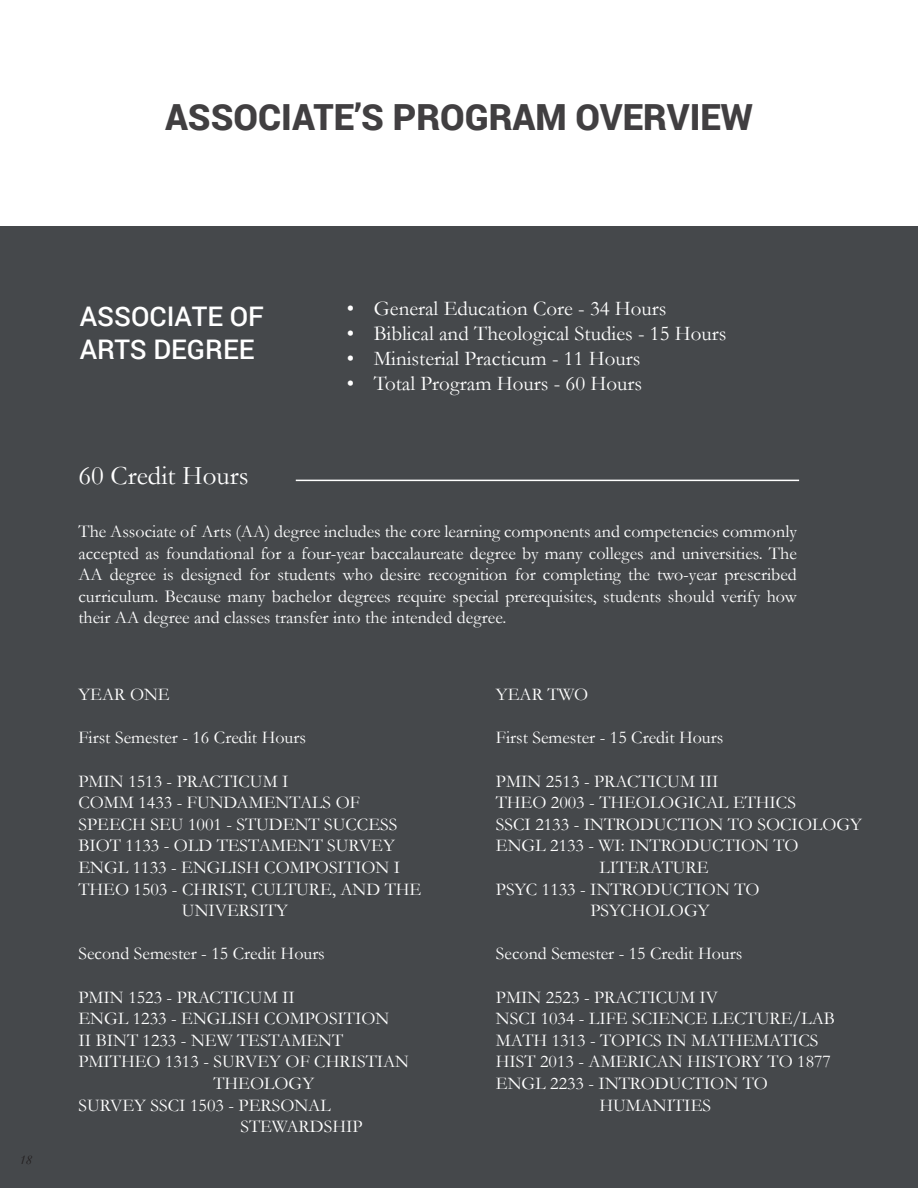
<style>
.page{position:relative;width:918px;height:1188px;background:#fff}
.page>*{position:absolute;margin:0;border:0;box-sizing:border-box;transform-origin:0 0}
.t1{font:900 36px "Roboto";color:#413f41}
.t2{font:500 27px/32.4px "Roboto";color:#fff}
.t3{font:27px "Garamond";color:#fff}
.t4{font:21px "Garamond";color:#fff}
.t5{font:18px/21.6px "Garamond";color:#fff;text-align:justify}
.t6{font:italic 13.5px "Garamond";color:#231f20}
</style>
<div class="page">
<div style="left:0;top:227px;width:918px;height:961px;background:#45484b"></div>
<hr style="left:296px;top:480px;width:503px;height:1px;background:#fff">
<h1 class="t1" style="left:165px;top:93px;width:589px">ASSOCIATE’S PROGRAM OVERVIEW</h1>
<p class="t6" style="left:19px;top:1153px;width:14px">18</p>
<h2 class="t2" style="left:80px;top:300px;width:186px">ASSOCIATE OF<br>ARTS DEGREE</h2>
<h2 class="t3" style="left:78px;top:461px;width:172px">60 Credit Hours</h2>
<p class="t4" style="left:347px;top:297px;width:321px">• General Education Core - 34 Hours</p>
<p class="t4" style="left:347px;top:322px;width:381px">• Biblical and Theological Studies - 15 Hours</p>
<p class="t4" style="left:347px;top:347px;width:295px">• Ministerial Practicum - 11 Hours</p>
<p class="t4" style="left:347px;top:372px;width:297px">• Total Program Hours - 60 Hours</p>
<p class="t5" style="left:78px;top:521px;width:720px">The Associate of Arts (AA) degree includes the core learning components and competencies commonly accepted as foundational for a four-year baccalaureate degree by many colleges and universities. The AA degree is designed for students who desire recognition for completing the two-year prescribed curriculum. Because many bachelor degrees require special prerequisites, students should verify how their AA degree and classes transfer into the intended degree.</p>
<p class="t5" style="left:78px;top:684px;width:93px">YEAR ONE</p>
<p class="t5" style="left:78px;top:727px;width:229px">First Semester - 16 Credit Hours</p>
<p class="t5" style="left:78px;top:770px;width:212px">PMIN 1513 - PRACTICUM I</p>
<p class="t5" style="left:78px;top:792px;width:283px">COMM 1433 - FUNDAMENTALS OF</p>
<p class="t5" style="left:78px;top:814px;width:320px">SPEECH SEU 1001 - STUDENT SUCCESS</p>
<p class="t5" style="left:78px;top:835px;width:318px">BIOT 1133 - OLD TESTAMENT SURVEY</p>
<p class="t5" style="left:78px;top:857px;width:323px">ENGL 1133 - ENGLISH COMPOSITION I</p>
<p class="t5" style="left:78px;top:878px;width:344px">THEO 1503 - CHRIST, CULTURE, AND THE</p>
<p class="t5" style="left:182px;top:900px;width:108px">UNIVERSITY</p>
<p class="t5" style="left:78px;top:943px;width:248px">Second Semester - 15 Credit Hours</p>
<p class="t5" style="left:78px;top:986px;width:218px">PMIN 1523 - PRACTICUM II</p>
<p class="t5" style="left:78px;top:1008px;width:312px">ENGL 1233 - ENGLISH COMPOSITION</p>
<p class="t5" style="left:78px;top:1030px;width:266px">II BINT 1233 - NEW TESTAMENT</p>
<p class="t5" style="left:78px;top:1051px;width:332px">PMITHEO 1313 - SURVEY OF CHRISTIAN</p>
<p class="t5" style="left:213px;top:1073px;width:102px">THEOLOGY</p>
<p class="t5" style="left:78px;top:1094px;width:254px">SURVEY SSCI 1503 - PERSONAL</p>
<p class="t5" style="left:240px;top:1116px;width:124px">STEWARDSHIP</p>
<p class="t5" style="left:496px;top:684px;width:94px">YEAR TWO</p>
<p class="t5" style="left:496px;top:727px;width:229px">First Semester - 15 Credit Hours</p>
<p class="t5" style="left:496px;top:770px;width:224px">PMIN 2513 - PRACTICUM III</p>
<p class="t5" style="left:496px;top:792px;width:302px">THEO 2003 - THEOLOGICAL ETHICS</p>
<p class="t5" style="left:496px;top:814px;width:368px">SSCI 2133 - INTRODUCTION TO SOCIOLOGY</p>
<p class="t5" style="left:496px;top:835px;width:304px">ENGL 2133 - WI: INTRODUCTION TO</p>
<p class="t5" style="left:599px;top:857px;width:111px">LITERATURE</p>
<p class="t5" style="left:496px;top:878px;width:265px">PSYC 1133 - INTRODUCTION TO</p>
<p class="t5" style="left:590px;top:900px;width:121px">PSYCHOLOGY</p>
<p class="t5" style="left:496px;top:943px;width:248px">Second Semester - 15 Credit Hours</p>
<p class="t5" style="left:496px;top:986px;width:224px">PMIN 2523 - PRACTICUM IV</p>
<p class="t5" style="left:496px;top:1008px;width:341px">NSCI 1034 - LIFE SCIENCE LECTURE/LAB</p>
<p class="t5" style="left:496px;top:1030px;width:324px">MATH 1313 - TOPICS IN MATHEMATICS</p>
<p class="t5" style="left:496px;top:1051px;width:337px">HIST 2013 - AMERICAN HISTORY TO 1877</p>
<p class="t5" style="left:496px;top:1073px;width:273px">ENGL 2233 - INTRODUCTION TO</p>
<p class="t5" style="left:599px;top:1094px;width:113px">HUMANITIES</p>
</div>
